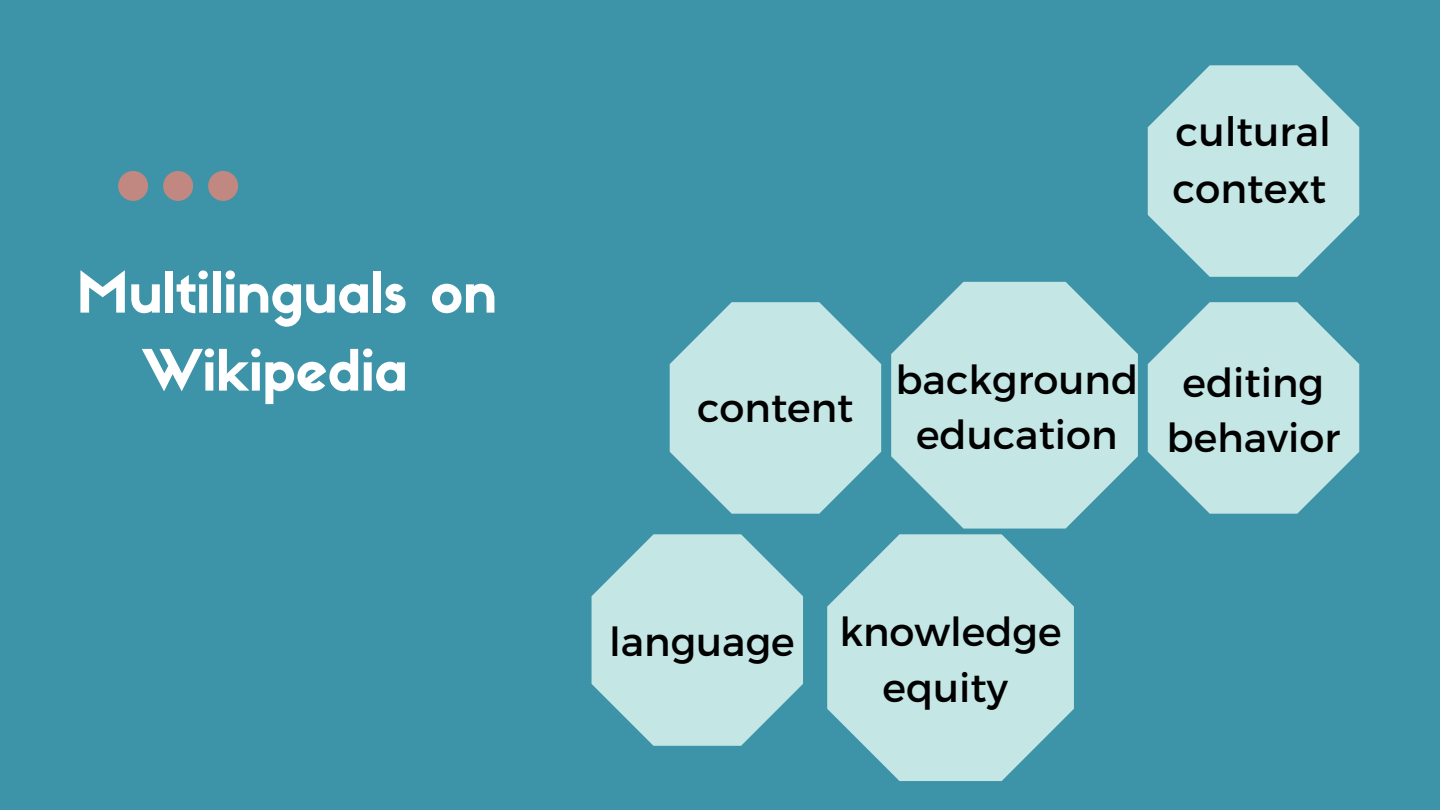
<style>
.page{position:relative;width:1440px;height:810px;background:#3d93a7}
.page>*{position:absolute;margin:0;border:0;box-sizing:border-box;transform-origin:0 0}
.t1{font:56px/78px "Sifonn Basic";color:#fff;text-align:center}
.t2{font:40.4px/56.1px "Montserrat";color:#000}
.t3{font:39.9px/55.5px "Montserrat";color:#000;text-align:center}
</style>
<div class="page">
<svg style="left:592px;top:534px;width:211px;height:212px"></svg>
<svg style="left:827px;top:534px;width:247px;height:247px;fill:#c4e6e5"></svg>
<svg style="left:670px;top:302px;width:211px;height:212px"></svg>
<svg style="left:891px;top:282px;width:247px;height:247px;fill:#c4e6e5"></svg>
<svg style="left:1148px;top:302px;width:211px;height:212px"></svg>
<svg style="left:1148px;top:65px;width:211px;height:212px"></svg>
<svg style="left:118px;top:171px;width:120px;height:30px"></svg>
<h1 class="t1" style="left:76px;top:260px;width:422px">Multilinguals on<br>Wikipedia</h1>
<p class="t2" style="left:1173px;top:102px;width:160px">cultural context</p>
<p class="t3" style="left:697px;top:378px;width:158px">content</p>
<p class="t3" style="left:896px;top:350px;width:244px">background education</p>
<p class="t3" style="left:1167px;top:353px;width:175px">editing behavior</p>
<p class="t3" style="left:883px;top:602px;width:181px;text-align:left;text-indent:-274px">language knowledge equity</p>
</div>
